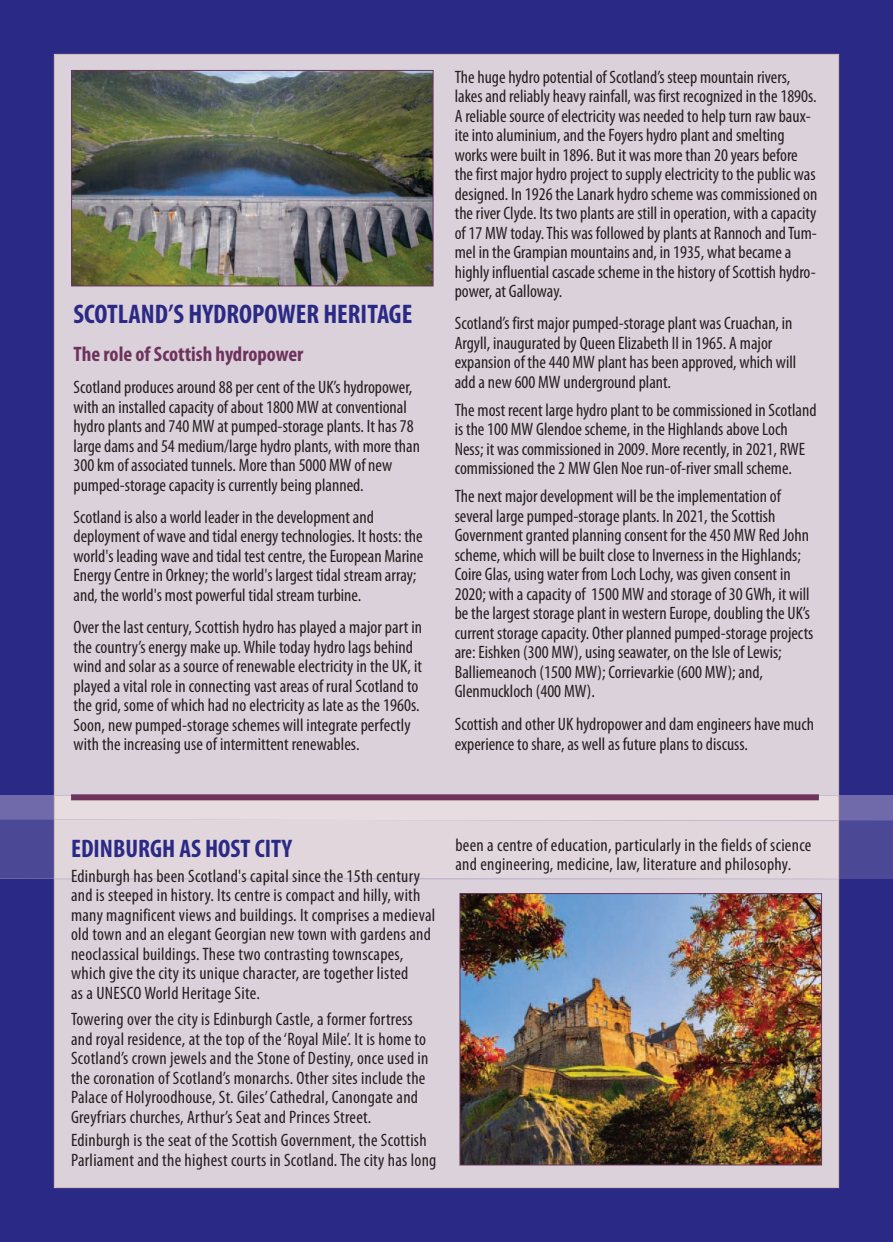
<style>
.page{position:relative;width:893px;height:1242px;background:#2a2a86}
.page>*{position:absolute;margin:0;border:0;box-sizing:border-box;transform-origin:0 0}
.t1{font:700 condensed 27px "Myriad Pro";color:#2a2a86}
.t2{font:700 condensed 25.5px "Myriad Pro";color:#2a2a86}
.t3{font:700 condensed 21px "Myriad Pro";color:#6d335d}
.t4{font:condensed 18px/19.5px "Myriad Pro";color:#231f20}
</style>
<div class="page">
<div style="left:0;top:795px;width:893px;height:84px;background:#706aab"></div>
<svg style="left:0;top:819px;width:893px;height:60px;background:#514d98"></svg>
<div style="left:56px;top:56px;width:781px;height:1130px;background:#dbd1da"></div>
<div style="left:56px;top:795px;width:781px;height:24px;background:#e7dde0"></div>
<div style="left:56px;top:819px;width:781px;height:60px;background:#e1d6dc"></div>
<div style="left:71px;top:794px;width:748px;height:6px;background:#6d335d"></div>
<img style="left:73px;top:72px;width:358px;height:212px">
<div style="left:71px;top:70px;width:362px;height:216px;border:1px solid #6d335d"></div>
<img style="left:462px;top:895px;width:358px;height:268px">
<div style="left:460px;top:893px;width:362px;height:272px;border:1px solid #6d335d"></div>
<h1 class="t1" style="left:74px;top:305px;width:340px">SCOTLAND’S HYDROPOWER HERITAGE</h1>
<p class="t3" style="left:74px;top:346px;width:231px">The role of Scottish hydropower</p>
<p class="t4" style="left:74px;top:379px;width:348px">Scotland produces around 88 per cent of the UK’s hydropower, with an installed capacity of about 1800 MW at conventional hydro plants and 740 MW at pumped-storage plants. It has 78 large dams and 54 medium/large hydro plants, with more than 300 km of associated tunnels. More than 5000 MW of new pumped-storage capacity is currently being planned.</p>
<p class="t4" style="left:74px;top:508px;width:351px">Scotland is also a world leader in the development and deployment of wave and tidal energy technologies. It hosts: the world's leading wave and tidal test centre, the European Marine Energy Centre in Orkney; the world's largest tidal stream array; and, the world's most powerful tidal stream turbine.</p>
<p class="t4" style="left:74px;top:619px;width:350px">Over the last century, Scottish hydro has played a major part in the country’s energy make up. While today hydro lags behind wind and solar as a source of renewable electricity in the UK, it played a vital role in connecting vast areas of rural Scotland to the grid, some of which had no electricity as late as the 1960s.<br>Soon, new pumped-storage schemes will integrate perfectly with the increasing use of intermittent renewables.</p>
<p class="t4" style="left:455px;top:68px;width:364px">The huge hydro potential of Scotland’s steep mountain rivers, lakes and reliably heavy rainfall, was first recognized in the 1890s.<br>A reliable source of electricity was needed to help turn raw baux&shy;ite into aluminium, and the Foyers hydro plant and smelting works were built in 1896. But it was more than 20 years before the first major hydro project to supply electricity to the public was designed. In 1926 the Lanark hydro scheme was commissioned on the river Clyde. Its two plants are still in operation, with a capacity of 17 MW today. This was followed by plants at Rannoch and Tum&shy;mel in the Grampian mountains and, in 1935, what became a highly influential cascade scheme in the history of Scottish hydro&shy;power, at Galloway.</p>
<p class="t4" style="left:455px;top:315px;width:343px">Scotland’s first major pumped-storage plant was Cruachan, in Argyll, inaugurated by Queen Elizabeth II in 1965. A major expansion of the 440 MW plant has been approved, which will add a new 600 MW underground plant.</p>
<p class="t4" style="left:455px;top:401px;width:363px">The most recent large hydro plant to be commissioned in Scotland is the 100 MW Glendoe scheme, in the Highlands above Loch Ness; it was commissioned in 2009. More recently, in 2021, RWE commissioned the 2 MW Glen Noe run-of-river small scheme.</p>
<p class="t4" style="left:455px;top:488px;width:360px">The next major development will be the implementation of several large pumped-storage plants. In 2021, the Scottish Government granted planning consent for the 450 MW Red John scheme, which will be built close to Inverness in the Highlands; Coire Glas, using water from Loch Lochy, was given consent in 2020; with a capacity of 1500 MW and storage of 30 GWh, it will be the largest storage plant in western Europe, doubling the UK’s current storage capacity. Other planned pumped-storage projects are: Eishken (300 MW), using seawater, on the Isle of Lewis; Balliemeanoch (1500 MW); Corrievarkie (600 MW); and, Glenmuckloch (400 MW).</p>
<p class="t4" style="left:455px;top:715px;width:361px">Scottish and other UK hydropower and dam engineers have much experience to share, as well as future plans to discuss.</p>
<h2 class="t2" style="left:71px;top:839px;width:223px">EDINBURGH AS HOST CITY</h2>
<p class="t4" style="left:71px;top:867px;width:366px">Edinburgh has been Scotland's capital since the 15th century and is steeped in history. Its centre is compact and hilly, with many magnificent views and buildings. It comprises a medieval old town and an elegant Georgian new town with gardens and neoclassical buildings. These two contrasting townscapes, which give the city its unique character, are together listed<br>as a UNESCO World Heritage Site.</p>
<p class="t4" style="left:71px;top:1011px;width:359px">Towering over the city is Edinburgh Castle, a former fortress and royal residence, at the top of the ‘Royal Mile’. It is home to Scotland’s crown jewels and the Stone of Destiny, once used in the coronation of Scotland’s monarchs. Other sites include the Palace of Holyroodhouse, St. Giles’ Cathedral, Canongate and Greyfriars churches, Arthur’s Seat and Princes Street.</p>
<p class="t4" style="left:71px;top:1132px;width:367px">Edinburgh is the seat of the Scottish Government, the Scottish<br>Parliament and the highest courts in Scotland. The city has long</p>
<p class="t4" style="left:455px;top:836px;width:357px">been a centre of education, particularly in the fields of science and engineering, medicine, law, literature and philosophy.</p>
</div>
